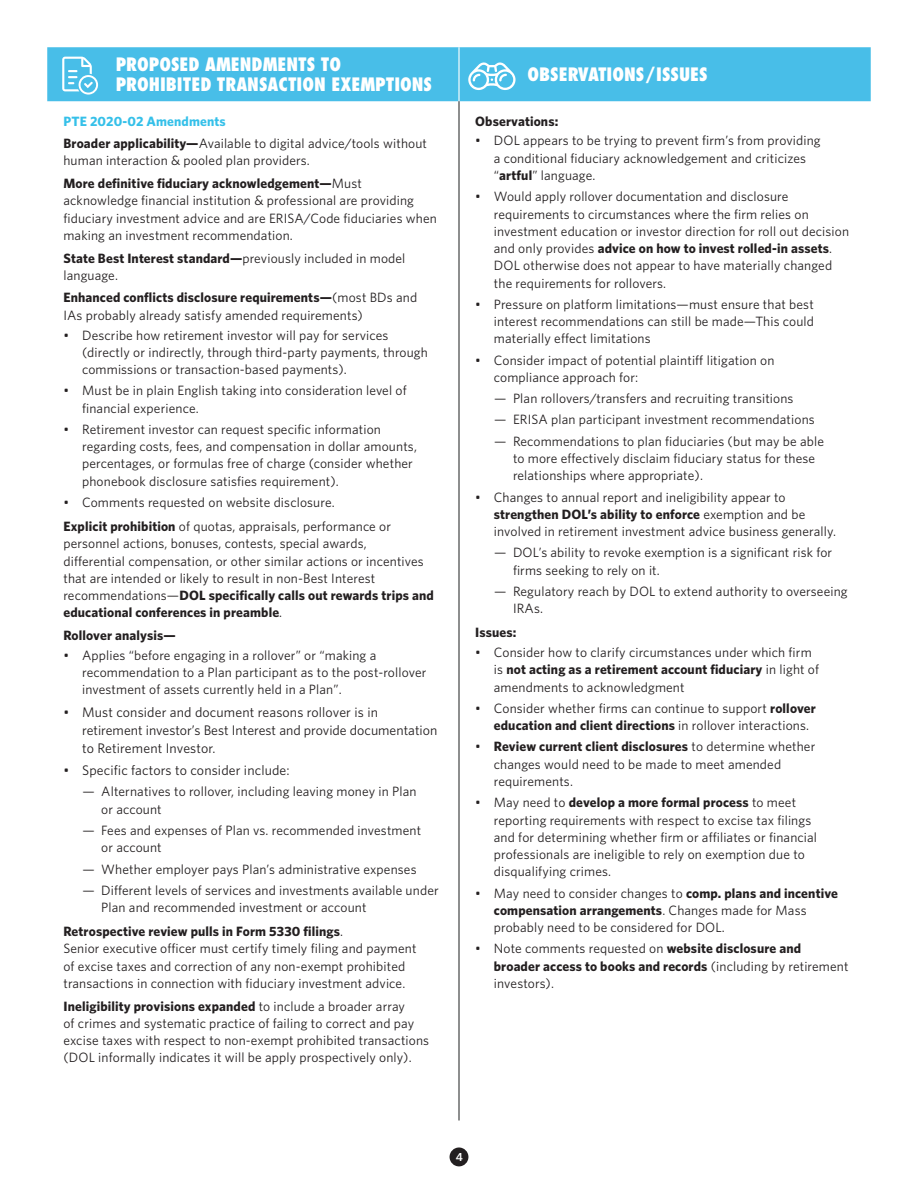
<style>
.page{position:relative;width:918px;height:1188px;background:#fff}
.page>*{position:absolute;margin:0;border:0;box-sizing:border-box;transform-origin:0 0}
.t1{font:800 condensed 18px/19.5px "Futura Std";color:#fff}
.t2{font:13.8px/18.1px "Whitney";letter-spacing:.005em;color:#231f20}
.Table_text_-_Body{font:13.5px/17.2px "Whitney";letter-spacing:.01em;color:#231f20}
.Table_text_-_Body-2{font:700 13.5px "Whitney";letter-spacing:.01em;color:#231f20}
.Table_text_-_Body-3{font:700 13.5px "Whitney";letter-spacing:.01em;color:#35c0e9}
.page_header-LEFT{font:600 11.85px "Whitney";color:#fff}
.s1{font-weight:700}
</style>
<div class="page">
<div style="left:47px;top:47px;width:824px;height:54px;background:#48bee8"></div>
<hr style="left:458px;top:47px;width:2px;height:54px;background:#fff">
<hr style="left:459px;top:101px;width:1px;height:1019px;background:#1d1e1f">
<svg style="left:62px;top:57px;width:36px;height:38px"></svg>
<svg style="left:468px;top:62px;width:48px;height:28px"></svg>
<div style="left:450px;top:1148px;width:18px;height:18px;background:#231f20;border-radius:50%"></div>
<p class="t1" style="left:116px;top:55px;width:318px">PROPOSED AMENDMENTS TO<br>PROHIBITED TRANSACTION EXEMPTIONS</p>
<p class="t1" style="left:528px;top:64px;width:182px">OBSERVATIONS/ISSUES</p>
<p class="Table_text_-_Body-3" style="left:63px;top:112px;width:164px">PTE 2020-02 Amendments</p>
<p class="Table_text_-_Body" style="left:63px;top:135px;width:365px"><span class="s1">Broader applicability—</span>Available to digital advice/tools without human interaction &amp; pooled plan providers.</p>
<p class="Table_text_-_Body" style="left:63px;top:174px;width:375px"><span class="s1">More definitive fiduciary acknowledgement—</span>Must acknowledge financial institution &amp; professional are providing fiduciary investment advice and are ERISA/Code fiduciaries when making an investment recommendation.</p>
<p class="Table_text_-_Body" style="left:63px;top:249px;width:344px"><span class="s1">State Best Interest standard—</span>previously included in model language.</p>
<p class="Table_text_-_Body" style="left:63px;top:289px;width:355px"><span class="s1">Enhanced conflicts disclosure requirements—</span>(most BDs and<br>IAs probably already satisfy amended requirements)</p>
<p class="Table_text_-_Body" style="left:82px;top:326px;width:347px;text-indent:-19px">• Describe how retirement investor will pay for services (directly or indirectly, through third-party payments, through commissions or transaction-based payments).</p>
<p class="Table_text_-_Body" style="left:82px;top:382px;width:326px;text-indent:-19px">• Must be in plain English taking into consideration level of financial experience.</p>
<p class="Table_text_-_Body" style="left:82px;top:420px;width:336px;text-indent:-19px">• Retirement investor can request specific information regarding costs, fees, and compensation in dollar amounts, percentages, or formulas free of charge (consider whether phonebook disclosure satisfies requirement).</p>
<p class="Table_text_-_Body" style="left:63px;top:493px;width:273px">• Comments requested on website disclosure.</p>
<p class="Table_text_-_Body" style="left:63px;top:517px;width:372px"><span class="s1">Explicit prohibition</span> of quotas, appraisals, performance or personnel actions, bonuses, contests, special awards,<br>differential compensation, or other similar actions or incentives that are intended or likely to result in non-Best Interest recommendations—<span class="s1">DOL specifically calls out rewards trips and educational conferences in preamble</span>.</p>
<p class="Table_text_-_Body-2" style="left:63px;top:626px;width:114px">Rollover analysis—</p>
<p class="Table_text_-_Body" style="left:82px;top:646px;width:346px;text-indent:-19px">• Applies “before engaging in a rollover” or “making a recommendation to a Plan participant as to the post-rollover investment of assets currently held in a Plan”.</p>
<p class="t2" style="left:82px;top:702px;width:357px;text-indent:-19px">• Must consider and document reasons rollover is in retirement investor’s Best Interest and provide documentation to Retirement Investor.</p>
<p class="t2" style="left:63px;top:761px;width:228px">• Specific factors to consider include:</p>
<p class="Table_text_-_Body" style="left:101px;top:783px;width:317px;text-indent:-19px">— Alternatives to rollover, including leaving money in Plan or account</p>
<p class="Table_text_-_Body" style="left:101px;top:821px;width:321px;text-indent:-19px">— Fees and expenses of Plan vs. recommended investment or account</p>
<p class="Table_text_-_Body" style="left:83px;top:860px;width:336px">— Whether employer pays Plan’s administrative expenses</p>
<p class="Table_text_-_Body" style="left:101px;top:881px;width:339px;text-indent:-19px">— Different levels of services and investments available under<br>Plan and recommended investment or account</p>
<p class="Table_text_-_Body" style="left:63px;top:923px;width:355px"><span class="s1">Retrospective review pulls in Form 5330 filings</span>.<br>Senior executive officer must certify timely filing and payment of excise taxes and correction of any non-exempt prohibited transactions in connection with fiduciary investment advice.</p>
<p class="Table_text_-_Body" style="left:63px;top:997px;width:367px"><span class="s1">Ineligibility provisions expanded</span> to include a broader array<br>of crimes and systematic practice of failing to correct and pay excise taxes with respect to non-exempt prohibited transactions (DOL informally indicates it will be apply prospectively only).</p>
<p class="Table_text_-_Body-2" style="left:475px;top:112px;width:85px">Observations:</p>
<p class="Table_text_-_Body" style="left:494px;top:132px;width:328px;text-indent:-19px">• DOL appears to be trying to prevent firm’s from providing a conditional fiduciary acknowledgement and criticizes “<span class="s1">artful</span>” language.</p>
<p class="Table_text_-_Body" style="left:494px;top:188px;width:357px;text-indent:-19px">• Would apply rollover documentation and disclosure requirements to circumstances where the firm relies on investment education or investor direction for roll out decision and only provides <span class="s1">advice on how to invest rolled-in assets</span>.<br>DOL otherwise does not appear to have materially changed the requirements for rollovers.</p>
<p class="Table_text_-_Body" style="left:494px;top:295px;width:322px;text-align:justify;text-indent:-19px">• Pressure on platform limitations—must ensure that best interest recommendations can still be made—This could materially effect limitations</p>
<p class="Table_text_-_Body" style="left:494px;top:351px;width:282px;text-indent:-19px">• Consider impact of potential plaintiff litigation on compliance approach for:</p>
<p class="Table_text_-_Body" style="left:494px;top:390px;width:301px">— Plan rollovers/transfers and recruiting transitions</p>
<p class="Table_text_-_Body" style="left:494px;top:411px;width:322px">— ERISA plan participant investment recommendations</p>
<p class="Table_text_-_Body" style="left:513px;top:432px;width:313px;text-indent:-19px">— Recommendations to plan fiduciaries (but may be able to more effectively disclaim fiduciary status for these relationships where appropriate).</p>
<p class="Table_text_-_Body" style="left:494px;top:488px;width:344px;text-indent:-19px">• Changes to annual report and ineligibility appear to <span class="s1">strengthen DOL’s ability to enforce</span> exemption and be involved in retirement investment advice business generally.</p>
<p class="Table_text_-_Body" style="left:513px;top:544px;width:321px;text-indent:-19px">— DOL’s ability to revoke exemption is a significant risk for firms seeking to rely on it.</p>
<p class="Table_text_-_Body" style="left:513px;top:582px;width:336px;text-indent:-19px">— Regulatory reach by DOL to extend authority to overseeing<br>IRAs.</p>
<p class="Table_text_-_Body-2" style="left:475px;top:623px;width:43px">Issues:</p>
<p class="Table_text_-_Body" style="left:494px;top:644px;width:327px;text-indent:-19px">• Consider how to clarify circumstances under which firm is <span class="s1">not acting as a retirement account fiduciary</span> in light of amendments to acknowledgment</p>
<p class="Table_text_-_Body" style="left:494px;top:699px;width:323px;text-indent:-19px">• Consider whether firms can continue to support <span class="s1">rollover education and client directions</span> in rollover interactions.</p>
<p class="Table_text_-_Body" style="left:494px;top:738px;width:323px;text-indent:-19px">• <span class="s1">Review current client disclosures</span> to determine whether changes would need to be made to meet amended requirements.</p>
<p class="Table_text_-_Body" style="left:494px;top:794px;width:325px;text-indent:-19px">• May need to <span class="s1">develop a more formal process</span> to meet reporting requirements with respect to excise tax filings and for determining whether firm or affiliates or financial professionals are ineligible to rely on exemption due to disqualifying crimes.</p>
<p class="Table_text_-_Body" style="left:494px;top:884px;width:346px;text-indent:-19px">• May need to consider changes to <span class="s1">comp. plans and incentive compensation arrangements</span>. Changes made for Mass probably need to be considered for DOL.</p>
<p class="Table_text_-_Body" style="left:494px;top:940px;width:356px;text-indent:-19px">• Note comments requested on <span class="s1">website disclosure and broader access to books and records</span> (including by retirement investors).</p>
<p class="page_header-LEFT" style="left:456px;top:1149px;width:9px">4</p>
</div>
